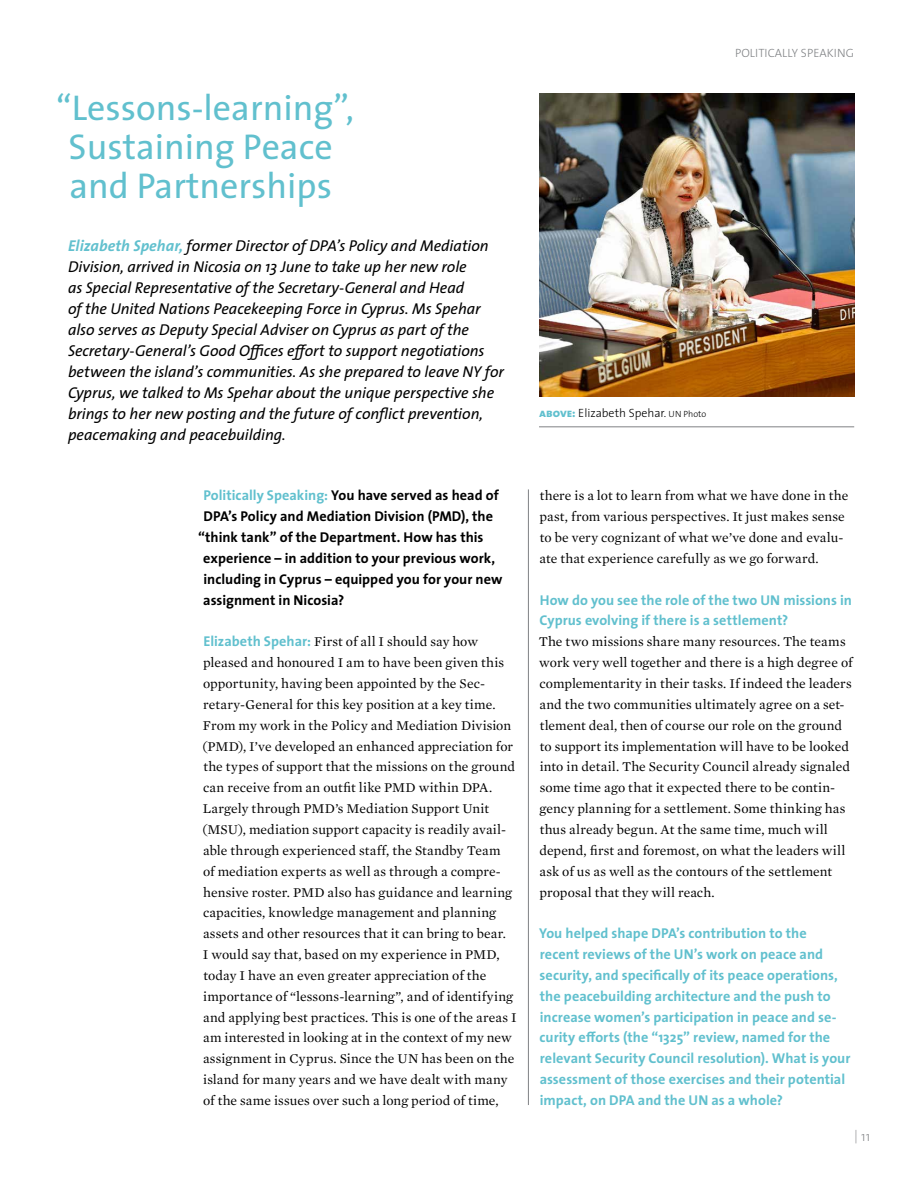
<style>
.page{position:relative;width:918px;height:1188px;background:#fff}
.page>*{position:absolute;margin:0;border:0;box-sizing:border-box;transform-origin:0 0}
.t1{font:36px/39px "The Sans";color:#61c0ce;text-align:center}
.t2{font:italic 15.75px/21px "The Sans";letter-spacing:-.005em;color:#000}
.t3{font:700 14.25px/20.9px "The Sans";letter-spacing:.005em;color:#61c0ce}
.t4{font:700 14.25px "The Sans";color:#000}
.t5{font:13.65px/20.9px "Mercury Text G1";letter-spacing:.005em;color:#000}
.t6{font:200 13.5px "The Sans";color:#808285}
.t7{font:300 12px "The Sans";color:#000}
.t8{font:300 12px "The Sans";letter-spacing:.01em;color:#808285}
.s1{font-weight:700;color:#61c0ce}
.s2{color:#61c0ce}
.s3{font-family:"The Sans";font-weight:700;font-size:14.25px;color:#61c0ce}
.s4{font-family:"The Sans Extra Bold Caps";font-weight:400;color:#61c0ce}
.s5{font-size:9px}
</style>
<div class="page">
<img style="left:539px;top:93px;width:315px;height:303px">
<hr style="left:539px;top:427px;width:315px;height:1px;background:#808285">
<hr style="left:528px;top:489px;width:1px;height:616px;background:#808285">
<h1 class="t1" style="left:56px;top:88px;width:299px">“Lessons-learning”,<br>Sustaining Peace and Partnerships</h1>
<p class="t2" style="left:68px;top:235px;width:438px"><span class="s1">Elizabeth Spehar,</span> former Director of DPA’s Policy and Mediation Division, arrived in Nicosia on 13 June to take up her new role<br>as Special Representative of the Secretary-General and Head<br>of the United Nations Peacekeeping Force in Cyprus. Ms Spehar also serves as Deputy Special Adviser on Cyprus as part of the Secretary-General’s Good Offices effort to support negotiations between the island’s communities. As she prepared to leave NY for Cyprus, we talked to Ms Spehar about the unique perspective she brings to her new posting and the future of conflict prevention, peacemaking and peacebuilding.</p>
<p class="t4" style="left:203px;top:484px;width:297px"><span class="s2">Politically Speaking:</span> You have served as head of</p>
<p class="t4" style="left:203px;top:504px;width:291px">DPA’s Policy and Mediation Division (PMD), the</p>
<p class="t4" style="left:198px;top:525px;width:287px">“think tank” of the Department. How has this</p>
<p class="t4" style="left:203px;top:546px;width:294px">experience – in addition to your previous work,</p>
<p class="t4" style="left:203px;top:567px;width:300px">including in Cyprus – equipped you for your new</p>
<p class="t4" style="left:203px;top:588px;width:143px">assignment in Nicosia?</p>
<p class="t5" style="left:202px;top:631px;width:316px"><span class="s3">Elizabeth Spehar:</span> First of all I should say how pleased and honoured I am to have been given this opportunity, having been appointed by the Sec&shy;retary-General for this key position at a key time.<br>From my work in the Policy and Mediation Division (PMD), I’ve developed an enhanced appreciation for the types of support that the missions on the ground can receive from an outfit like PMD within DPA.<br>Largely through PMD’s Mediation Support Unit (MSU), mediation support capacity is readily avail&shy;able through experienced staff, the Standby Team<br>of mediation experts as well as through a compre&shy;hensive roster. PMD also has guidance and learning capacities, knowledge management and planning assets and other resources that it can bring to bear.<br>I would say that, based on my experience in PMD, today I have an even greater appreciation of the importance of “lessons-learning”, and of identifying and applying best practices. This is one of the areas I am interested in looking at in the context of my new assignment in Cyprus. Since the UN has been on the island for many years and we have dealt with many of the same issues over such a long period of time,</p>
<p class="t8" style="left:735px;top:43px;width:121px">POLITICALLY SPEAKING</p>
<p class="t7" style="left:539px;top:403px;width:169px"><span class="s4">above:</span> Elizabeth Spehar. <span class="s5">UN Photo</span></p>
<p class="t5" style="left:540px;top:485px;width:310px">there is a lot to learn from what we have done in the past, from various perspectives. It just makes sense to be very cognizant of what we’ve done and evalu&shy;ate that experience carefully as we go forward.</p>
<p class="t3" style="left:539px;top:589px;width:314px">How do you see the role of the two UN missions in<br>Cyprus evolving if there is a settlement?</p>
<p class="t5" style="left:539px;top:631px;width:315px">The two missions share many resources. The teams work very well together and there is a high degree of complementarity in their tasks. If indeed the leaders and the two communities ultimately agree on a set&shy;tlement deal, then of course our role on the ground to support its implementation will have to be looked into in detail. The Security Council already signaled some time ago that it expected there to be contin&shy;gency planning for a settlement. Some thinking has thus already begun. At the same time, much will depend, first and foremost, on what the leaders will ask of us as well as the contours of the settlement proposal that they will reach.</p>
<p class="t3" style="left:539px;top:923px;width:313px">You helped shape DPA’s contribution to the<br>recent reviews of the UN’s work on peace and security, and specifically of its peace operations, the peacebuilding architecture and the push to increase women’s participation in peace and se&shy;curity efforts (the “1325” review, named for the relevant Security Council resolution). What is your assessment of those exercises and their potential impact, on DPA and the UN as a whole?</p>
<p class="t6" style="left:854px;top:1130px;width:18px">| 11</p>
</div>
